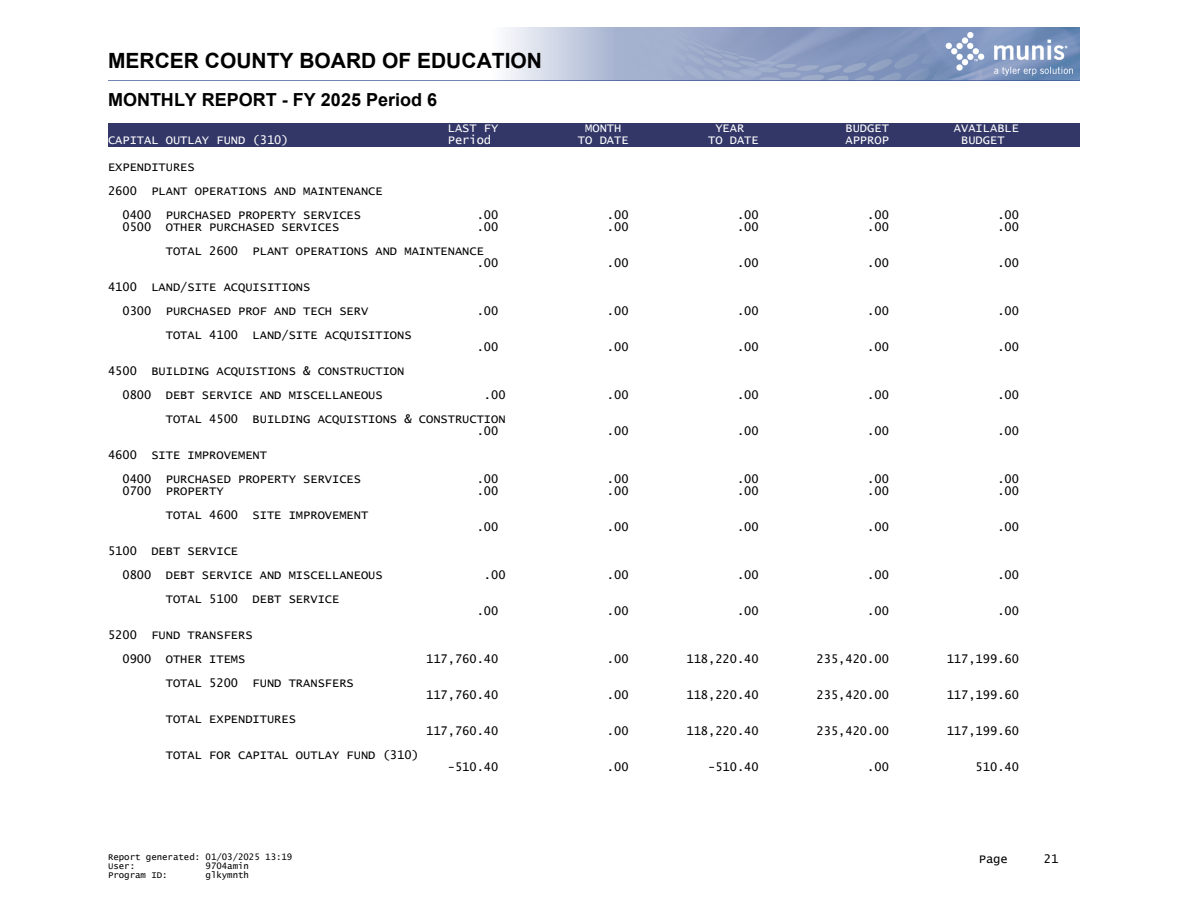
<style>
.page{position:relative;width:1188px;height:918px;background:#fff}
.page>*{position:absolute;margin:0;border:0;box-sizing:border-box;transform-origin:0 0}
.t1{font:700 21px "Arial";color:#000}
.t2{font:700 18px "Arial";color:#000}
.t3{font:12px/24px "Lucida Console";color:#000}
.t4{font:12px "Lucida Console";color:#fff}
.t5{font:9px/9px "Lucida Console";color:#000}
</style>
<div class="page">
<img style="left:108px;top:27px;width:972px;height:54px">
<div style="left:108px;top:123px;width:972px;height:12px;background:#333768"></div>
<div style="left:108px;top:135px;width:972px;height:12px;background:#333768"></div>
<h1 class="t1" style="left:108px;top:52px;width:435px">MERCER COUNTY BOARD OF EDUCATION</h1>
<h2 class="t2" style="left:108px;top:93px;width:331px">MONTHLY REPORT - FY 2025 Period 6</h2>
<p class="t4" style="left:448px;top:123px;width:52px">LAST FY</p>
<p class="t4" style="left:585px;top:123px;width:38px">MONTH</p>
<p class="t4" style="left:715px;top:123px;width:30px">YEAR</p>
<p class="t4" style="left:846px;top:123px;width:45px">BUDGET</p>
<p class="t4" style="left:954px;top:123px;width:67px">AVAILABLE</p>
<p class="t4" style="left:108px;top:135px;width:182px">CAPITAL OUTLAY FUND (310)</p>
<p class="t4" style="left:448px;top:135px;width:45px">Period</p>
<p class="t4" style="left:578px;top:135px;width:52px">TO DATE</p>
<p class="t4" style="left:708px;top:135px;width:52px">TO DATE</p>
<p class="t4" style="left:846px;top:135px;width:45px">APPROP</p>
<p class="t4" style="left:961px;top:135px;width:45px">BUDGET</p>
<p class="t3" style="left:108px;top:155px;width:88px">EXPENDITURES</p>
<p class="t3" style="left:108px;top:179px;width:276px">2600 PLANT OPERATIONS AND MAINTENANCE</p>
<p class="t3" style="left:122px;top:203px;width:240px">0400 PURCHASED PROPERTY SERVICES</p>
<p class="t3" style="left:477px;top:203px;width:23px">.00</p>
<p class="t3" style="left:607px;top:203px;width:23px">.00</p>
<p class="t3" style="left:737px;top:203px;width:23px">.00</p>
<p class="t3" style="left:867px;top:203px;width:23px">.00</p>
<p class="t3" style="left:997px;top:203px;width:23px">.00</p>
<p class="t3" style="left:122px;top:215px;width:218px">0500 OTHER PURCHASED SERVICES</p>
<p class="t3" style="left:477px;top:215px;width:23px">.00</p>
<p class="t3" style="left:607px;top:215px;width:23px">.00</p>
<p class="t3" style="left:737px;top:215px;width:23px">.00</p>
<p class="t3" style="left:867px;top:215px;width:23px">.00</p>
<p class="t3" style="left:997px;top:215px;width:23px">.00</p>
<p class="t3" style="left:477px;top:245px;width:23px;line-height:12px;text-indent:-311px">TOTAL 2600 PLANT OPERATIONS AND MAINTENANCE .00</p>
<p class="t3" style="left:607px;top:251px;width:23px">.00</p>
<p class="t3" style="left:737px;top:251px;width:23px">.00</p>
<p class="t3" style="left:867px;top:251px;width:23px">.00</p>
<p class="t3" style="left:997px;top:251px;width:23px">.00</p>
<p class="t3" style="left:122px;top:275px;width:247px;text-indent:-14px">4100 LAND/SITE ACQUISITIONS<br>0300 PURCHASED PROF AND TECH SERV</p>
<p class="t3" style="left:166px;top:323px;width:247px">TOTAL 4100 LAND/SITE ACQUISITIONS</p>
<p class="t3" style="left:477px;top:299px;width:23px">.00</p>
<p class="t3" style="left:607px;top:299px;width:23px">.00</p>
<p class="t3" style="left:737px;top:299px;width:23px">.00</p>
<p class="t3" style="left:867px;top:299px;width:23px">.00</p>
<p class="t3" style="left:997px;top:299px;width:23px">.00</p>
<p class="t3" style="left:477px;top:335px;width:23px">.00</p>
<p class="t3" style="left:607px;top:335px;width:23px">.00</p>
<p class="t3" style="left:737px;top:335px;width:23px">.00</p>
<p class="t3" style="left:867px;top:335px;width:23px">.00</p>
<p class="t3" style="left:997px;top:335px;width:23px">.00</p>
<p class="t3" style="left:122px;top:359px;width:283px;text-indent:-14px">4500 BUILDING ACQUISTIONS &amp; CONSTRUCTION<br>0800 DEBT SERVICE AND MISCELLANEOUS</p>
<p class="t3" style="left:484px;top:383px;width:23px">.00</p>
<p class="t3" style="left:607px;top:383px;width:23px">.00</p>
<p class="t3" style="left:737px;top:383px;width:23px">.00</p>
<p class="t3" style="left:867px;top:383px;width:23px">.00</p>
<p class="t3" style="left:997px;top:383px;width:23px">.00</p>
<p class="t3" style="left:477px;top:413px;width:30px;line-height:12px;text-indent:-311px">TOTAL 4500 BUILDING ACQUISTIONS &amp; CONSTRUCTION .00</p>
<p class="t3" style="left:607px;top:419px;width:23px">.00</p>
<p class="t3" style="left:737px;top:419px;width:23px">.00</p>
<p class="t3" style="left:867px;top:419px;width:23px">.00</p>
<p class="t3" style="left:997px;top:419px;width:23px">.00</p>
<p class="t3" style="left:122px;top:443px;width:240px;text-indent:-14px">4600 SITE IMPROVEMENT<br>0400 PURCHASED PROPERTY SERVICES</p>
<p class="t3" style="left:477px;top:467px;width:23px">.00</p>
<p class="t3" style="left:607px;top:467px;width:23px">.00</p>
<p class="t3" style="left:737px;top:467px;width:23px">.00</p>
<p class="t3" style="left:867px;top:467px;width:23px">.00</p>
<p class="t3" style="left:997px;top:467px;width:23px">.00</p>
<p class="t3" style="left:122px;top:479px;width:103px">0700 PROPERTY</p>
<p class="t3" style="left:477px;top:479px;width:23px">.00</p>
<p class="t3" style="left:607px;top:479px;width:23px">.00</p>
<p class="t3" style="left:737px;top:479px;width:23px">.00</p>
<p class="t3" style="left:867px;top:479px;width:23px">.00</p>
<p class="t3" style="left:997px;top:479px;width:23px">.00</p>
<p class="t3" style="left:166px;top:503px;width:204px">TOTAL 4600 SITE IMPROVEMENT</p>
<p class="t3" style="left:477px;top:515px;width:23px">.00</p>
<p class="t3" style="left:607px;top:515px;width:23px">.00</p>
<p class="t3" style="left:737px;top:515px;width:23px">.00</p>
<p class="t3" style="left:867px;top:515px;width:23px">.00</p>
<p class="t3" style="left:997px;top:515px;width:23px">.00</p>
<p class="t3" style="left:122px;top:539px;width:262px;text-indent:-14px">5100 DEBT SERVICE<br>0800 DEBT SERVICE AND MISCELLANEOUS</p>
<p class="t3" style="left:484px;top:563px;width:23px">.00</p>
<p class="t3" style="left:607px;top:563px;width:23px">.00</p>
<p class="t3" style="left:737px;top:563px;width:23px">.00</p>
<p class="t3" style="left:867px;top:563px;width:23px">.00</p>
<p class="t3" style="left:997px;top:563px;width:23px">.00</p>
<p class="t3" style="left:166px;top:587px;width:175px">TOTAL 5100 DEBT SERVICE</p>
<p class="t3" style="left:122px;top:623px;width:132px;text-indent:-14px">5200 FUND TRANSFERS<br>0900 OTHER ITEMS</p>
<p class="t3" style="left:166px;top:671px;width:189px">TOTAL 5200 FUND TRANSFERS</p>
<p class="t3" style="left:166px;top:707px;width:132px">TOTAL EXPENDITURES</p>
<p class="t3" style="left:166px;top:743px;width:255px">TOTAL FOR CAPITAL OUTLAY FUND (310)</p>
<p class="t3" style="left:477px;top:599px;width:23px">.00</p>
<p class="t3" style="left:607px;top:599px;width:23px">.00</p>
<p class="t3" style="left:737px;top:599px;width:23px">.00</p>
<p class="t3" style="left:867px;top:599px;width:23px">.00</p>
<p class="t3" style="left:997px;top:599px;width:23px">.00</p>
<p class="t3" style="left:426px;top:647px;width:74px">117,760.40</p>
<p class="t3" style="left:607px;top:647px;width:23px">.00</p>
<p class="t3" style="left:686px;top:647px;width:74px">118,220.40</p>
<p class="t3" style="left:817px;top:647px;width:74px">235,420.00</p>
<p class="t3" style="left:947px;top:647px;width:74px">117,199.60</p>
<p class="t3" style="left:426px;top:683px;width:74px">117,760.40</p>
<p class="t3" style="left:607px;top:683px;width:23px">.00</p>
<p class="t3" style="left:686px;top:683px;width:74px">118,220.40</p>
<p class="t3" style="left:817px;top:683px;width:74px">235,420.00</p>
<p class="t3" style="left:947px;top:683px;width:74px">117,199.60</p>
<p class="t3" style="left:426px;top:719px;width:74px">117,760.40</p>
<p class="t3" style="left:607px;top:719px;width:23px">.00</p>
<p class="t3" style="left:686px;top:719px;width:74px">118,220.40</p>
<p class="t3" style="left:817px;top:719px;width:74px">235,420.00</p>
<p class="t3" style="left:947px;top:719px;width:74px">117,199.60</p>
<p class="t3" style="left:448px;top:755px;width:52px">-510.40</p>
<p class="t3" style="left:607px;top:755px;width:23px">.00</p>
<p class="t3" style="left:708px;top:755px;width:52px">-510.40</p>
<p class="t3" style="left:867px;top:755px;width:23px">.00</p>
<p class="t3" style="left:976px;top:755px;width:45px">510.40</p>
<p class="t5" style="left:108px;top:853px;width:186px">Report generated: 01/03/2025 13:19<br>User:</p>
<p class="t5" style="left:206px;top:862px;width:45px">9704amin</p>
<p class="t5" style="left:108px;top:871px;width:61px">Program ID:</p>
<p class="t5" style="left:206px;top:871px;width:45px">glkymnth</p>
<p class="t3" style="left:979px;top:847px;width:30px">Page</p>
<p class="t3" style="left:1044px;top:847px;width:16px">21</p>
</div>
